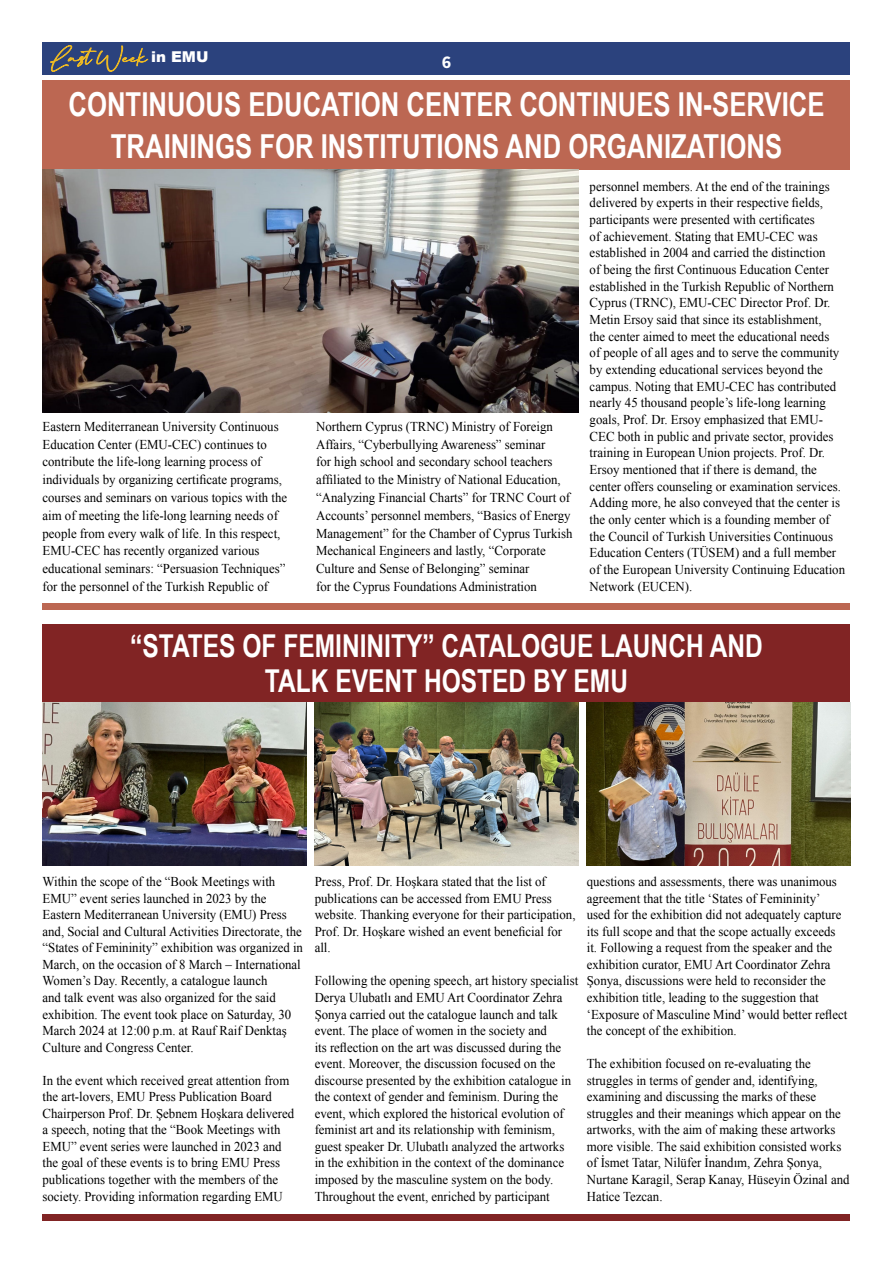
<style>
.page{position:relative;width:893px;height:1263px;background:#fff}
.page>*{position:absolute;margin:0;border:0;box-sizing:border-box;transform-origin:0 0}
.t1{font:700 33px/42px "Arial Narrow";color:#fff;text-align:center;scale:.95 1}
.t2{font:700 31.5px "Arial Narrow";color:#fff;scale:.95 1}
.t3{font:700 18px "Source Sans 3";color:#fff}
.t4{font:900 15px "Arial";color:#fff}
.t5{font:13.5px/16.5px "Times New Roman EMU";color:#000;scale:.95 1}
</style>
<div class="page">
<div style="left:43px;top:43px;width:807px;height:32px;background:#2b427d"></div>
<svg style="left:50px;top:45px;width:98px;height:27px"></svg>
<div style="left:43px;top:81px;width:807px;height:89px;background:#bc6752"></div>
<div style="left:43px;top:624px;width:807px;height:78px;background:#812424"></div>
<div style="left:43px;top:603px;width:807px;height:7px;background:#bc6752"></div>
<div style="left:43px;top:1214px;width:807px;height:6px;background:#812424"></div>
<img style="left:43px;top:170px;width:535px;height:243px">
<img style="left:43px;top:702px;width:263px;height:164px">
<img style="left:315px;top:702px;width:263px;height:164px">
<img style="left:587px;top:702px;width:263px;height:164px">
<p class="t4" style="left:151px;top:46px;width:59px">in EMU</p>
<p class="t3" style="left:442px;top:50px;width:11px">6</p>
<p class="t1" style="left:68px;top:82px;width:797px">CONTINUOUS EDUCATION CENTER CONTINUES IN-SERVICE<br>TRAININGS FOR INSTITUTIONS AND ORGANIZATIONS</p>
<p class="t5" style="left:43px;top:417px;width:259px;line-height:17.9px">Eastern Mediterranean University Continuous Education Center (EMU-CEC) continues to contribute the life-long learning process of individuals by organizing certificate programs, courses and seminars on various topics with the aim of meeting the life-long learning needs of people from every walk of life. In this respect, EMU-CEC has recently organized various educational seminars: “Persuasion Techniques” for the personnel of the Turkish Republic of</p>
<p class="t5" style="left:316px;top:417px;width:271px;line-height:17.9px">Northern Cyprus (TRNC) Ministry of Foreign Affairs, “Cyberbullying Awareness” seminar<br>for high school and secondary school teachers affiliated to the Ministry of National Education, “Analyzing Financial Charts” for TRNC Court of Accounts’ personnel members, “Basics of Energy Management” for the Chamber of Cyprus Turkish Mechanical Engineers and lastly, “Corporate Culture and Sense of Belonging” seminar<br>for the Cyprus Foundations Administration</p>
<p class="t5" style="left:590px;top:178px;width:270px">personnel members. At the end of the trainings delivered by experts in their respective fields, participants were presented with certificates<br>of achievement. Stating that EMU-CEC was established in 2004 and carried the distinction<br>of being the first Continuous Education Center established in the Turkish Republic of Northern Cyprus (TRNC), EMU-CEC Director Prof. Dr.<br>Metin Ersoy said that since its establishment,<br>the center aimed to meet the educational needs<br>of people of all ages and to serve the community by extending educational services beyond the campus. Noting that EMU-CEC has contributed nearly 45 thousand people’s life-long learning goals, Prof. Dr. Ersoy emphasized that EMU-CEC both in public and private sector, provides training in European Union projects. Prof. Dr.<br>Ersoy mentioned that if there is demand, the center offers counseling or examination services.<br>Adding more, he also conveyed that the center is the only center which is a founding member of the Council of Turkish Universities Continuous Education Centers (TÜSEM) and a full member of the European University Continuing Education Network (EUCEN).</p>
<p class="t2" style="left:130px;top:622px;width:667px">“STATES OF FEMININITY” CATALOGUE LAUNCH AND</p>
<p class="t2" style="left:265px;top:657px;width:384px">TALK EVENT HOSTED BY EMU</p>
<p class="t5" style="left:43px;top:873px;width:276px">Within the scope of the “Book Meetings with EMU” event series launched in 2023 by the Eastern Mediterranean University (EMU) Press and, Social and Cultural Activities Directorate, the “States of Femininity” exhibition was organized in March, on the occasion of 8 March – International Women’s Day. Recently, a catalogue launch<br>and talk event was also organized for the said exhibition. The event took place on Saturday, 30<br>March 2024 at 12:00 p.m. at Rauf Raif Denktaş Culture and Congress Center.</p>
<p class="t5" style="left:43px;top:1072px;width:267px">In the event which received great attention from the art-lovers, EMU Press Publication Board Chairperson Prof. Dr. Şebnem Hoşkara delivered a speech, noting that the “Book Meetings with EMU” event series were launched in 2023 and the goal of these events is to bring EMU Press publications together with the members of the society. Providing information regarding EMU</p>
<p class="t5" style="left:315px;top:873px;width:276px">Press, Prof. Dr. Hoşkara stated that the list of publications can be accessed from EMU Press website. Thanking everyone for their participation, Prof. Dr. Hoşkare wished an event beneficial for all.</p>
<p class="t5" style="left:315px;top:972px;width:279px">Following the opening speech, art history specialist Derya Ulubatlı and EMU Art Coordinator Zehra Şonya carried out the catalogue launch and talk event. The place of women in the society and<br>its reflection on the art was discussed during the event. Moreover, the discussion focused on the discourse presented by the exhibition catalogue in the context of gender and feminism. During the event, which explored the historical evolution of feminist art and its relationship with feminism, guest speaker Dr. Ulubatlı analyzed the artworks<br>in the exhibition in the context of the dominance imposed by the masculine system on the body.<br>Throughout the event, enriched by participant</p>
<p class="t5" style="left:587px;top:873px;width:276px">questions and assessments, there was unanimous agreement that the title ‘States of Femininity’ used for the exhibition did not adequately capture its full scope and that the scope actually exceeds it. Following a request from the speaker and the exhibition curator, EMU Art Coordinator Zehra Şonya, discussions were held to reconsider the exhibition title, leading to the suggestion that ‘Exposure of Masculine Mind’ would better reflect the concept of the exhibition.</p>
<p class="t5" style="left:587px;top:1055px;width:278px">The exhibition focused on re-evaluating the struggles in terms of gender and, identifying, examining and discussing the marks of these struggles and their meanings which appear on the artworks, with the aim of making these artworks more visible. The said exhibition consisted works of İsmet Tatar, Nilüfer İnandım, Zehra Şonya, Nurtane Karagil, Serap Kanay, Hüseyin Özinal and Hatice Tezcan.</p>
</div>
